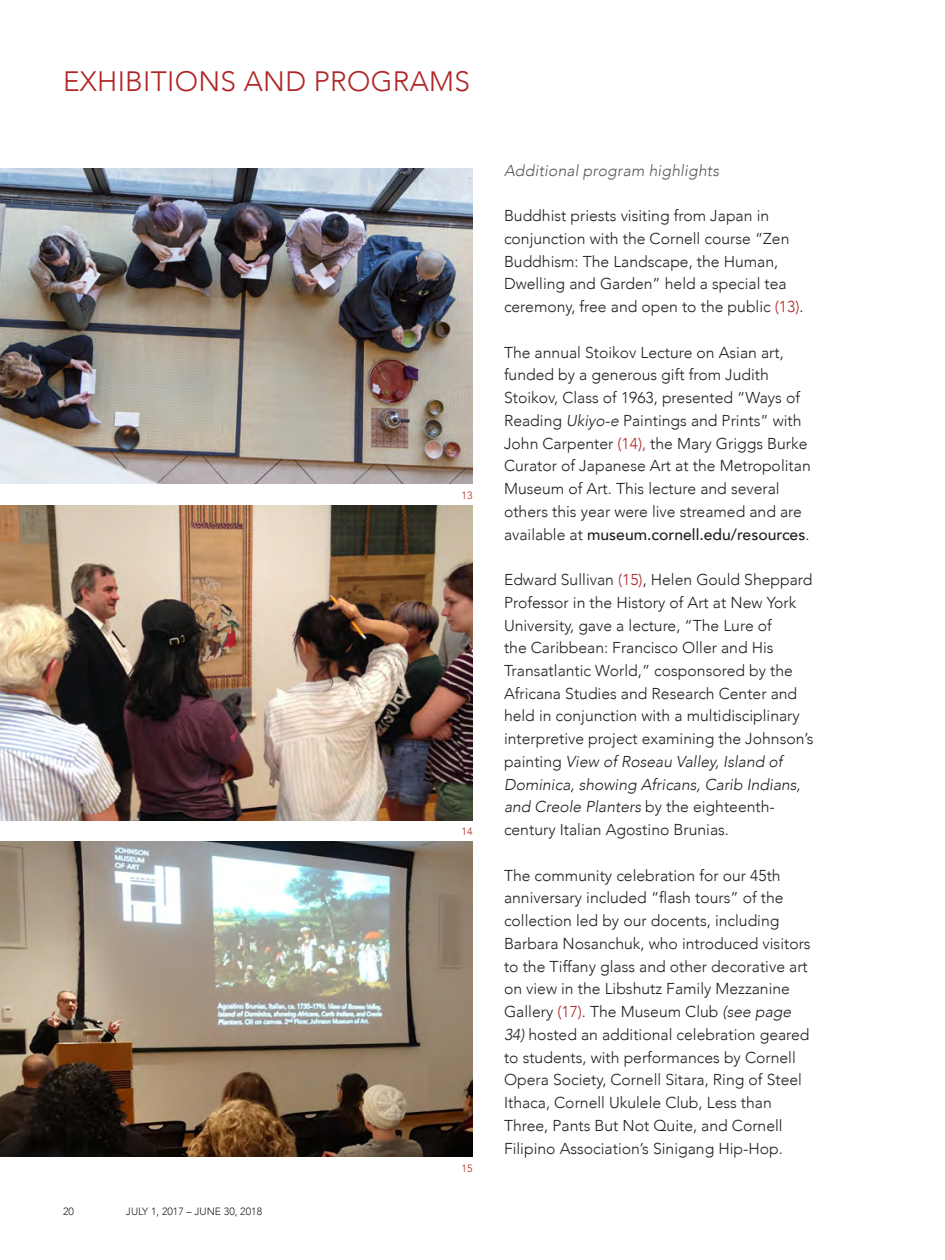
<style>
.page{position:relative;width:945px;height:1260px;background:#fff}
.page>*{position:absolute;margin:0;border:0;box-sizing:border-box;transform-origin:0 0}
.t1{font:300 28px "Avenir";letter-spacing:.01em;color:#b02628}
.t2{font:300 15.75px/22.8px "Avenir";color:#231f20}
.t3{font:italic 300 15.75px "Avenir";letter-spacing:.01em;color:#57585a}
.t4{font:300 10.5px "Avenir";color:#231f20}
.t5{font:300 10.5px "Avenir";color:#b02628}
.s1{color:#b02628}
.s2{font-style:italic}
.s3{font-weight:500}
</style>
<div class="page">
<img style="left:0;top:842px;width:472px;height:315px">
<img style="left:0;top:505px;width:472px;height:315px">
<img style="left:0;top:169px;width:472px;height:315px">
<p class="t1" style="left:63px;top:65px;width:408px">EXHIBITIONS AND PROGRAMS</p>
<p class="t5" style="left:462px;top:489px;width:12px">13</p>
<p class="t5" style="left:462px;top:826px;width:12px">14</p>
<p class="t4" style="left:63px;top:1206px;width:12px">20</p>
<p class="t4" style="left:126px;top:1206px;width:138px">JULY 1, 2017 – JUNE 30, 2018</p>
<p class="t5" style="left:462px;top:1162px;width:12px">15</p>
<p class="t3" style="left:504px;top:161px;width:217px">Additional program highlights</p>
<p class="t2" style="left:504px;top:204px;width:301px">Buddhist priests visiting from Japan in conjunction with the Cornell course “Zen Buddhism: The Landscape, the Human, Dwelling and Garden” held a special tea ceremony, free and open to the public <span class="s1">(13)</span>.</p>
<p class="t2" style="left:504px;top:341px;width:308px">The annual Stoikov Lecture on Asian art, funded by a generous gift from Judith Stoikov, Class of 1963, presented “Ways of Reading <span class="s2">Ukiyo-e</span> Paintings and Prints” with John Carpenter <span class="s1">(14),</span> the Mary Griggs Burke Curator of Japanese Art at the Metropolitan Museum of Art. This lecture and several others this year were live streamed and are available at <span class="s3">museum.cornell.edu/resources</span>.</p>
<p class="t2" style="left:504px;top:568px;width:311px">Edward Sullivan <span class="s1">(15)</span>, Helen Gould Sheppard Professor in the History of Art at New York University, gave a lecture, “The Lure of<br>the Caribbean: Francisco Oller and His Transatlantic World,” cosponsored by the Africana Studies and Research Center and held in conjunction with a multidisciplinary interpretive project examining the Johnson’s painting <span class="s2">View of Roseau Valley, Island of Dominica, showing Africans, Carib Indians, and Creole Planters</span> by the eighteenth&shy;century Italian Agostino Brunias.</p>
<p class="t2" style="left:504px;top:864px;width:308px">The community celebration for our 45th anniversary included “flash tours” of the collection led by our docents, including Barbara Nosanchuk, who introduced visitors to the Tiffany glass and other decorative art on view in the Libshutz Family Mezzanine Gallery <span class="s1">(17)</span>. The Museum Club <span class="s2">(see page</span></p>
<p class="t2" style="left:504px;top:1023px;width:307px"><span class="s2">34)</span> hosted an additional celebration geared to students, with performances by Cornell Opera Society, Cornell Sitara, Ring of Steel Ithaca, Cornell Ukulele Club, Less than Three, Pants But Not Quite, and Cornell Filipino Association’s Sinigang Hip-Hop.</p>
</div>
